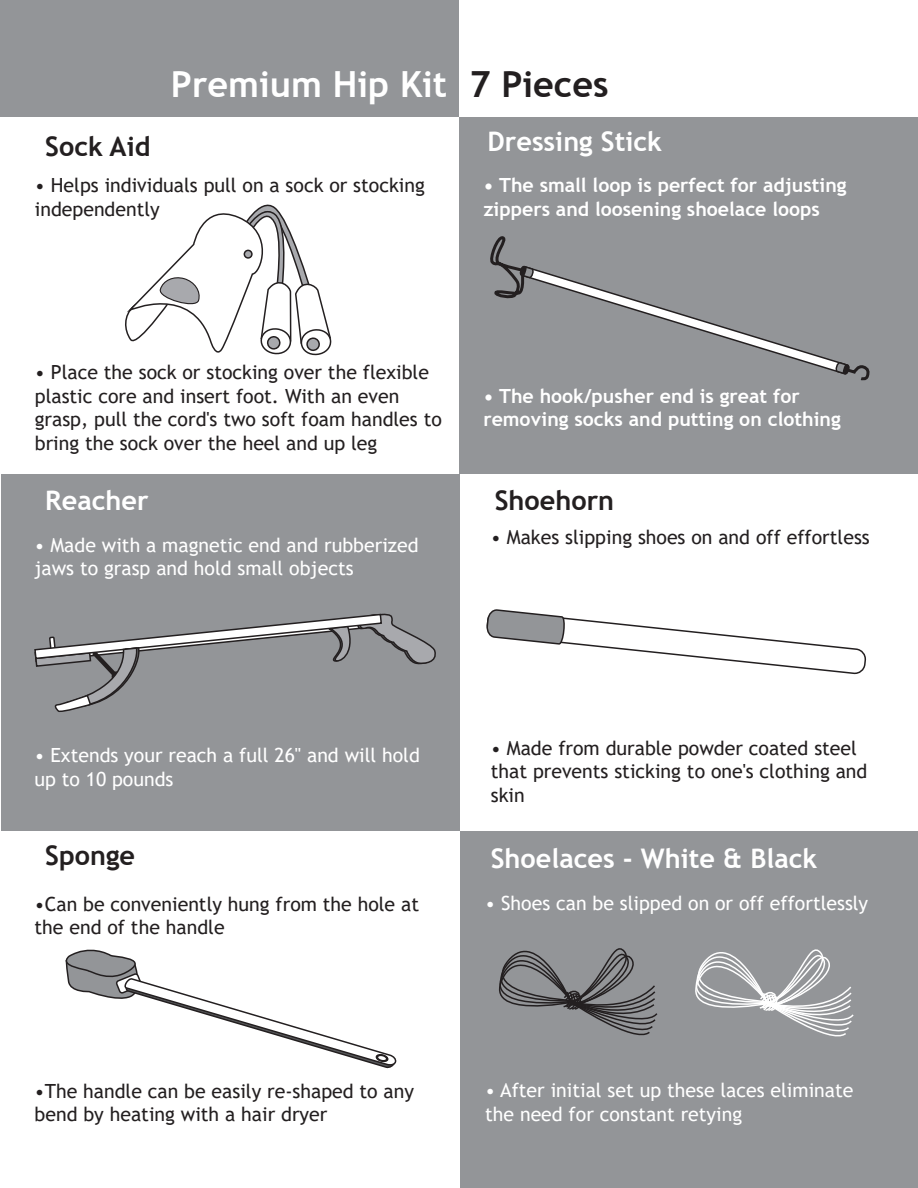
<style>
.page{position:relative;width:918px;height:1188px;background:#fff}
.page>*{position:absolute;margin:0;border:0;box-sizing:border-box;transform-origin:0 0}
.t1{font:700 36px "Trebuchet MS";color:#fff}
.t2{font:700 36px "Trebuchet MS";color:#231f20}
.t3{font:700 27px "Trebuchet MS";color:#fff}
.t4{font:700 27px "Trebuchet MS";color:#231f20}
.t5{font:19.5px/23.4px "Trebuchet MS";color:#231f20}
.t6{font:19.5px/23.4px "Trebuchet MS";color:#fff}
.t7{font:700 19.5px/23.4px "Trebuchet MS";color:#fff}
</style>
<div class="page">
<div style="left:460px;top:831px;width:458px;height:357px;background:#939598"></div>
<div style="left:459px;top:117px;width:459px;height:357px;background:#939598"></div>
<div style="left:2px;top:474px;width:458px;height:357px;background:#939598"></div>
<div style="left:0;top:0;width:459px;height:117px;background:#939598"></div>
<svg style="left:125px;top:204px;width:207px;height:152px"></svg>
<svg style="left:34px;top:613px;width:402px;height:99px"></svg>
<svg style="left:65px;top:949px;width:331px;height:120px"></svg>
<svg style="left:487px;top:610px;width:379px;height:65px"></svg>
<svg style="left:490px;top:236px;width:380px;height:145px"></svg>
<svg style="left:499px;top:948px;width:159px;height:88px"></svg>
<svg style="left:695px;top:949px;width:159px;height:88px"></svg>
<h1 class="t1" style="left:171px;top:62px;width:278px">Premium Hip Kit</h1>
<h2 class="t4" style="left:45px;top:130px;width:107px">Sock Aid</h2>
<p class="t5" style="left:35px;top:173px;width:392px">• Helps individuals pull on a sock or stocking independently</p>
<h1 class="t2" style="left:470px;top:62px;width:141px">7 Pieces</h1>
<h2 class="t3" style="left:488px;top:124px;width:176px">Dressing Stick</h2>
<p class="t7" style="left:483px;top:174px;width:365px">• The small loop is perfect for adjusting zippers and loosening shoelace loops</p>
<p class="t5" style="left:35px;top:361px;width:409px">• Place the sock or stocking over the flexible plastic core and insert foot. With an even grasp, pull the cord's two soft foam handles to bring the sock over the heel and up leg</p>
<p class="t7" style="left:483px;top:384px;width:359px">• The hook/pusher end is great for removing socks and putting on clothing</p>
<h2 class="t3" style="left:45px;top:484px;width:105px">Reacher</h2>
<h2 class="t4" style="left:495px;top:484px;width:121px">Shoehorn</h2>
<p class="t6" style="left:34px;top:533px;width:386px">• Made with a magnetic end and rubberized jaws to grasp and hold small objects</p>
<p class="t6" style="left:34px;top:743px;width:387px">• Extends your reach a full 26" and will hold up to 10 pounds</p>
<h2 class="t4" style="left:45px;top:838px;width:91px">Sponge</h2>
<p class="t5" style="left:35px;top:892px;width:386px">•Can be conveniently hung from the hole at the end of the handle</p>
<p class="t5" style="left:35px;top:1079px;width:381px">•The handle can be easily re-shaped to any bend by heating with a hair dryer</p>
<p class="t5" style="left:491px;top:526px;width:380px">• Makes slipping shoes on and off effortless</p>
<p class="t5" style="left:491px;top:736px;width:378px">• Made from durable powder coated steel that prevents sticking to one's clothing and skin</p>
<h2 class="t3" style="left:491px;top:841px;width:328px">Shoelaces - White &amp; Black</h2>
<p class="t6" style="left:485px;top:891px;width:385px">• Shoes can be slipped on or off effortlessly</p>
<p class="t6" style="left:485px;top:1078px;width:370px">• After initial set up these laces eliminate the need for constant retying</p>
</div>
